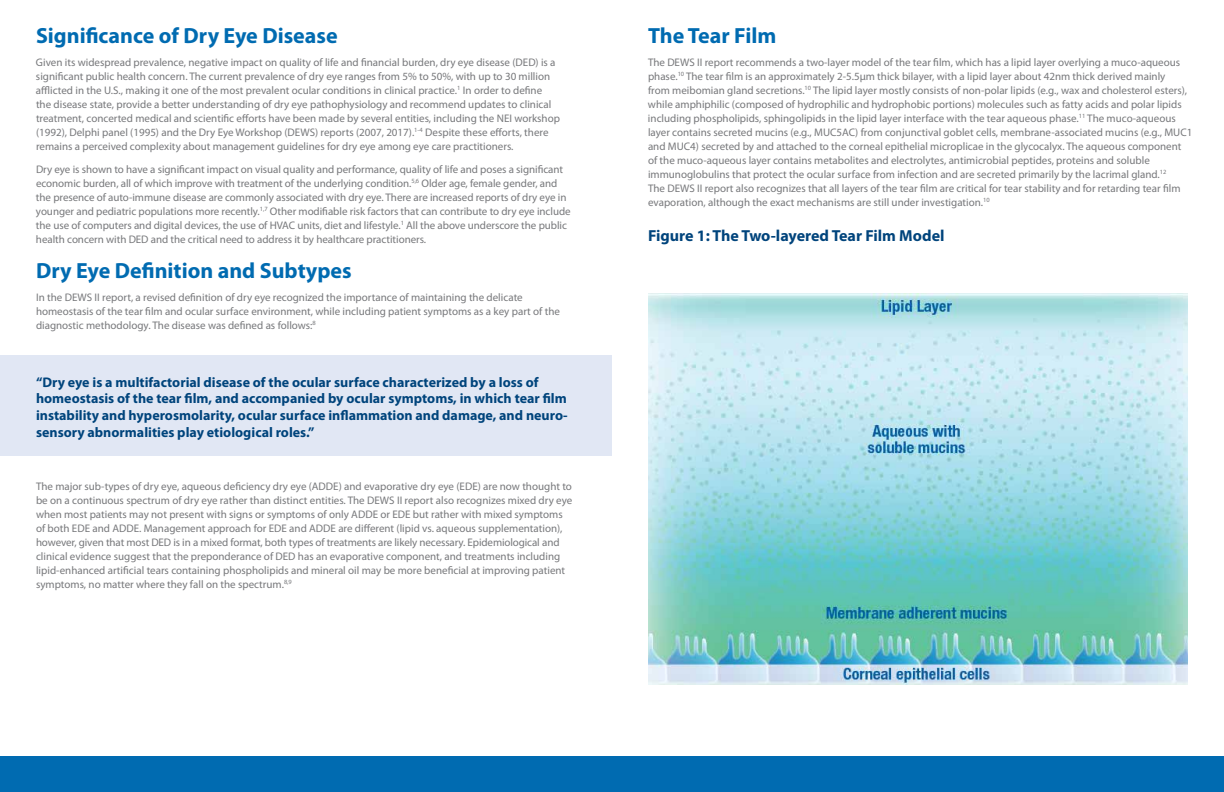
<style>
.page{position:relative;width:1224px;height:792px;background:#fff}
.page>*{position:absolute;margin:0;border:0;box-sizing:border-box;transform-origin:0 0}
.t1{font:700 22px "Myriad Pro";color:#006bb1}
.t2{font:700 16px "Myriad Pro";color:#00447c}
.t3{font:700 14px/16.8px "Myriad Pro";color:#00447c}
.t4{font:11px/14px "Myriad Pro";color:#77787b}
</style>
<div class="page">
<div style="left:0;top:756px;width:1224px;height:36px;background:#006bb1"></div>
<div style="left:0;top:355px;width:612px;height:101px;background:#e1e7f4"></div>
<img style="left:648px;top:293px;width:540px;height:391px">
<h1 class="t1" style="left:36px;top:21px;width:303px">Significance of Dry Eye Disease</h1>
<p class="t4" style="left:36px;top:55px;width:525px">Given its widespread prevalence, negative impact on quality of life and financial burden, dry eye disease (DED) is a significant public health concern. The current prevalence of dry eye ranges from 5% to 50%, with up to 30 million afflicted in the U.S., making it one of the most prevalent ocular conditions in clinical practice.<sup>1</sup> In order to define the disease state, provide a better understanding of dry eye pathophysiology and recommend updates to clinical treatment, concerted medical and scientific efforts have been made by several entities, including the NEI workshop (1992), Delphi panel (1995) and the Dry Eye Workshop (DEWS) reports (2007, 2017).<sup>1-4</sup> Despite these efforts, there remains a perceived complexity about management guidelines for dry eye among eye care practitioners.</p>
<p class="t4" style="left:36px;top:162px;width:536px">Dry eye is shown to have a significant impact on visual quality and performance, quality of life and poses a significant economic burden, all of which improve with treatment of the underlying condition.<sup>5,6</sup> Older age, female gender, and the presence of auto-immune disease are commonly associated with dry eye. There are increased reports of dry eye in younger and pediatric populations more recently.<sup>1,7</sup> Other modifiable risk factors that can contribute to dry eye include the use of computers and digital devices, the use of HVAC units, diet and lifestyle.<sup>1</sup> All the above underscore the public health concern with DED and the critical need to address it by healthcare practitioners.</p>
<h1 class="t1" style="left:36px;top:256px;width:317px">Dry Eye Definition and Subtypes</h1>
<p class="t4" style="left:36px;top:290px;width:526px">In the DEWS II report, a revised definition of dry eye recognized the importance of maintaining the delicate homeostasis of the tear film and ocular surface environment, while including patient symptoms as a key part of the diagnostic methodology. The disease was defined as follows:<sup>8</sup></p>
<p class="t3" style="left:36px;top:373px;width:533px">“Dry eye is a multifactorial disease of the ocular surface characterized by a loss of homeostasis of the tear film, and accompanied by ocular symptoms, in which tear film instability and hyperosmolarity, ocular surface inflammation and damage, and neuro&shy;sensory abnormalities play etiological roles.”</p>
<p class="t4" style="left:36px;top:479px;width:538px">The major sub-types of dry eye, aqueous deficiency dry eye (ADDE) and evaporative dry eye (EDE) are now thought to be on a continuous spectrum of dry eye rather than distinct entities. The DEWS II report also recognizes mixed dry eye when most patients may not present with signs or symptoms of only ADDE or EDE but rather with mixed symptoms of both EDE and ADDE. Management approach for EDE and ADDE are different (lipid vs. aqueous supplementation), however, given that most DED is in a mixed format, both types of treatments are likely necessary. Epidemiological and clinical evidence suggest that the preponderance of DED has an evaporative component, and treatments including lipid-enhanced artificial tears containing phospholipids and mineral oil may be more beneficial at improving patient symptoms, no matter where they fall on the spectrum.<sup>8,9</sup></p>
<h1 class="t1" style="left:648px;top:21px;width:130px">The Tear Film</h1>
<p class="t4" style="left:648px;top:55px;width:546px">The DEWS II report recommends a two-layer model of the tear film, which has a lipid layer overlying a muco-aqueous phase.<sup>10</sup> The tear film is an approximately 2-5.5µm thick bilayer, with a lipid layer about 42nm thick derived mainly<br>from meibomian gland secretions.<sup>10</sup> The lipid layer mostly consists of non-polar lipids (e.g., wax and cholesterol esters), while amphiphilic (composed of hydrophilic and hydrophobic portions) molecules such as fatty acids and polar lipids including phospholipids, sphingolipids in the lipid layer interface with the tear aqueous phase.<sup>11</sup> The muco-aqueous layer contains secreted mucins (e.g., MUC5AC) from conjunctival goblet cells, membrane-associated mucins (e.g., MUC1 and MUC4) secreted by and attached to the corneal epithelial microplicae in the glycocalyx. The aqueous component of the muco-aqueous layer contains metabolites and electrolytes, antimicrobial peptides, proteins and soluble immunoglobulins that protect the ocular surface from infection and are secreted primarily by the lacrimal gland.<sup>12<br></sup>The DEWS II report also recognizes that all layers of the tear film are critical for tear stability and for retarding tear film evaporation, although the exact mechanisms are still under investigation.<sup>10</sup></p>
<h2 class="t2" style="left:648px;top:225px;width:298px">Figure 1: The Two-layered Tear Film Model</h2>
</div>
